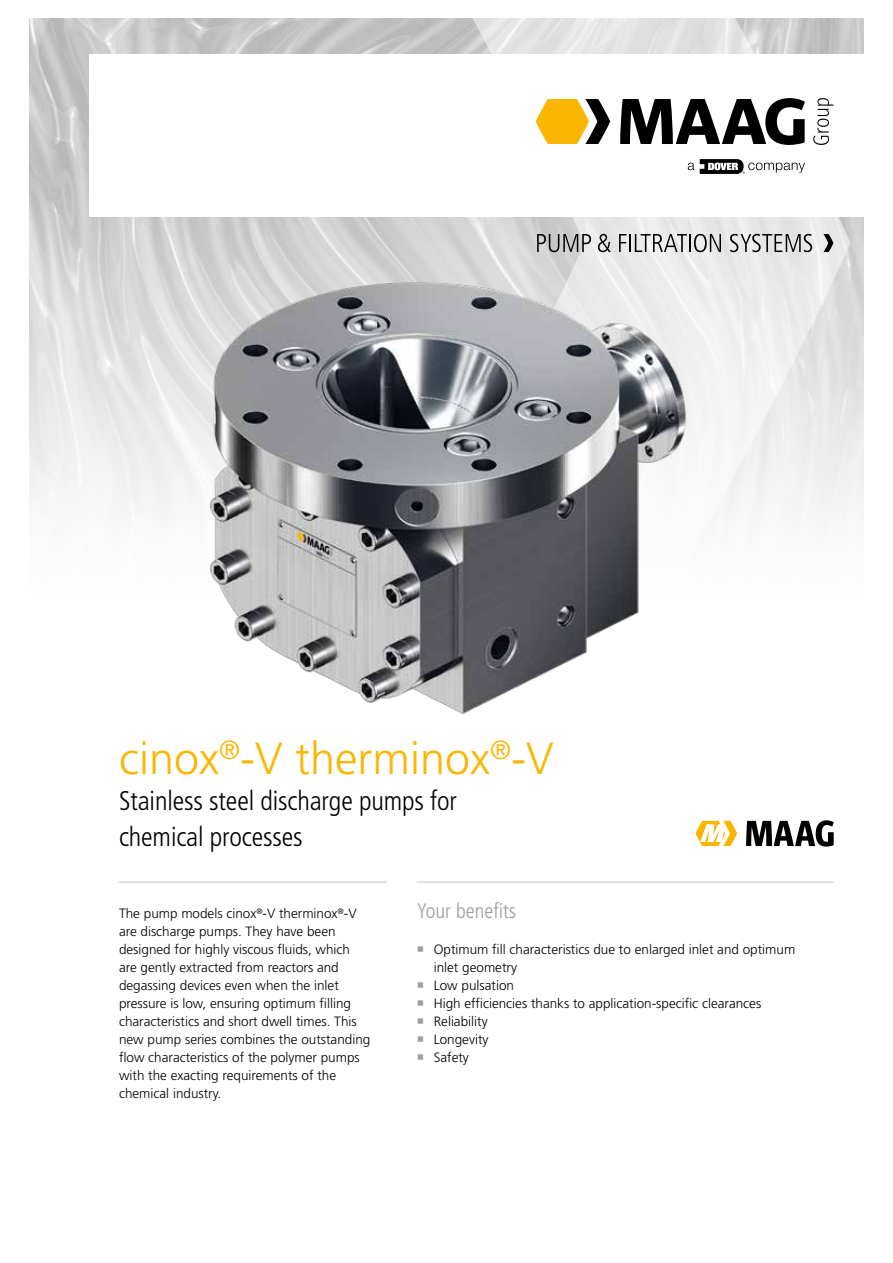
<style>
.page{position:relative;width:893px;height:1263px;background:#fff}
.page>*{position:absolute;margin:0;border:0;box-sizing:border-box;transform-origin:0 0}
.t1{font:300 45px "Frutiger LT Std";color:#fab600}
.t2{font:300 condensed 27px/36px "Frutiger LT Std";letter-spacing:-.005em;color:#000}
.t3{font:300 condensed 21px "Frutiger LT Std";color:#9c9d9d}
.t4{font:300 13.5px/18px "Frutiger LT Std";color:#000}
</style>
<div class="page">
<svg style="left:29px;top:18px;width:835px;height:148px;background:#c7c7c7"></svg>
<svg style="left:29px;top:166px;width:835px;height:352px"></svg>
<svg style="left:335px;top:18px;width:515px;height:502px;fill:#e9e9e9"></svg>
<hr style="left:119px;top:881px;width:268px;height:2px;background:#c5c6c6">
<hr style="left:417px;top:881px;width:416px;height:2px;background:#c5c6c6">
<svg style="left:746px;top:820px;width:88px;height:26px"></svg>
<svg style="left:695px;top:821px;width:42px;height:25px"></svg>
<div style="left:89px;top:54px;width:803px;height:162px;background:#fff"></div>
<svg style="left:536px;top:99px;width:74px;height:45px"></svg>
<svg style="left:688px;top:163px;width:6px;height:7px"></svg>
<svg style="left:700px;top:159px;width:105px;height:15px"></svg>
<svg style="left:813px;top:98px;width:20px;height:47px"></svg>
<svg style="left:620px;top:98px;width:185px;height:47px"></svg>
<svg style="left:823px;top:234px;width:10px;height:18px"></svg>
<svg style="left:730px;top:234px;width:82px;height:18px"></svg>
<img style="left:178px;top:229px;width:544px;height:485px">
<h1 class="t1" style="left:119px;top:733px;width:436px">cinox<sup>®</sup>-V therminox<sup>®</sup>-V</h1>
<h2 class="t2" style="left:119px;top:783px;width:339px">Stainless steel discharge pumps for chemical processes</h2>
<p class="t4" style="left:119px;top:905px;width:253px">The pump models cinox<sup>®</sup>-V therminox<sup>®</sup>-V are discharge pumps. They have been designed for highly viscous fluids, which are gently extracted from reactors and degassing devices even when the inlet pressure is low, ensuring optimum filling characteristics and short dwell times. This new pump series combines the outstanding flow characteristics of the polymer pumps with the exacting requirements of the chemical industry.</p>
<h3 class="t3" style="left:417px;top:899px;width:101px">Your benefits</h3>
<p class="t4" style="left:434px;top:941px;width:363px">Optimum fill characteristics due to enlarged inlet and optimum inlet geometry<br>Low pulsation<br>High efficiencies thanks to application-specific clearances<br>Reliability<br>Longevity<br>Safety</p>
</div>
